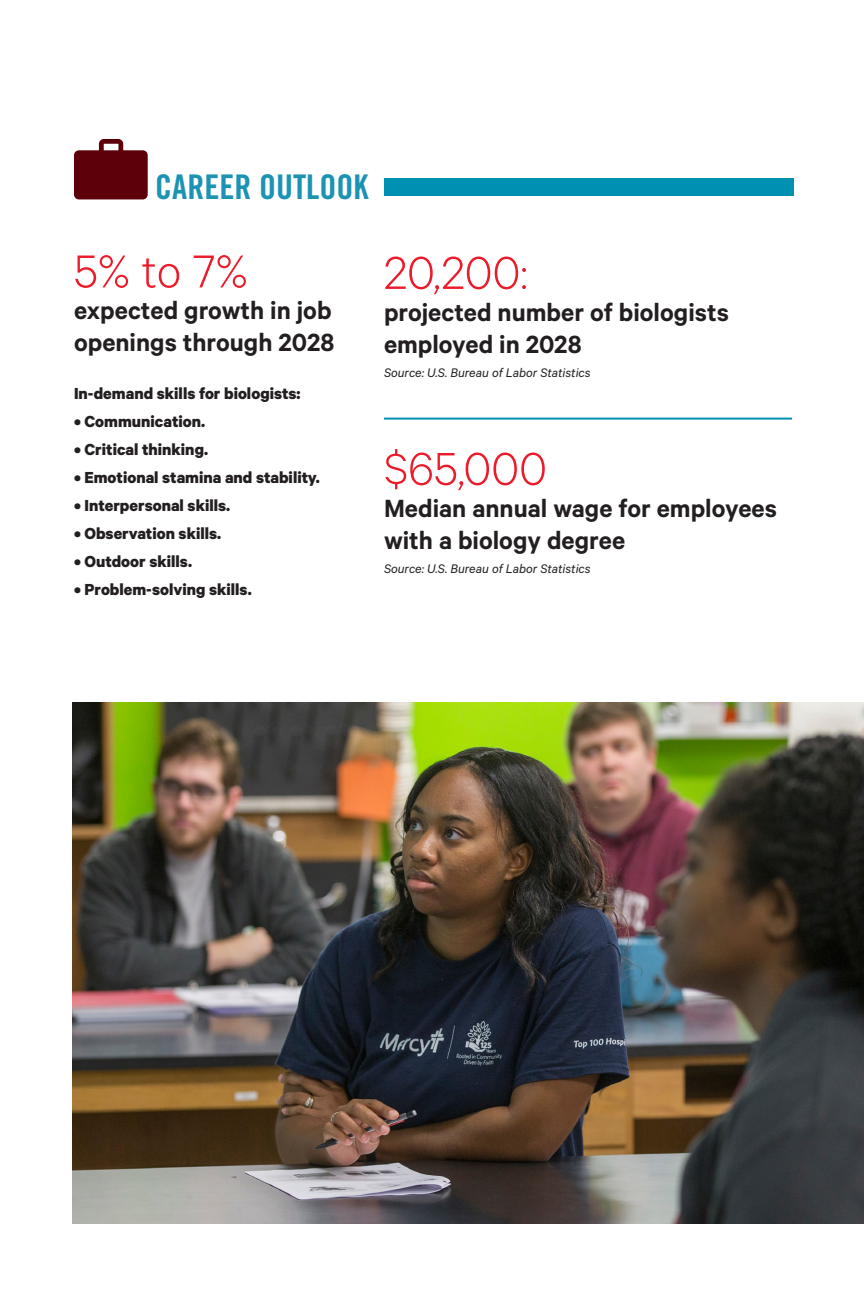
<style>
.page{position:relative;width:864px;height:1296px;background:#fff}
.page>*{position:absolute;margin:0;border:0;box-sizing:border-box;transform-origin:0 0}
.t1{font:300 52px "Calibre";color:#ec1b2b}
.t2{font:34px "Trade Gothic LT Pro Bd Cn 20";color:#1d93b3}
.t3{font:600 28px/32px "Calibre";color:#231f20}
.t4{font:700 18px "Calibre";color:#231f20}
.t5{font:italic 14px "Calibre";color:#231f20}
</style>
<div class="page">
<img style="left:72px;top:703px;width:792px;height:521px">
<svg style="left:74px;top:139px;width:74px;height:60px;background:#77282f"></svg>
<div style="left:384px;top:178px;width:410px;height:18px;background:#0091b2"></div>
<hr style="left:384px;top:418px;width:408px;height:2px;background:#0091b2">
<p class="t2" style="left:155px;top:167px;width:215px">CAREER OUTLOOK</p>
<p class="t1" style="left:74px;top:241px;width:175px">5% to 7%</p>
<p class="t3" style="left:74px;top:294px;width:262px">expected growth in job openings through 2028</p>
<p class="t4" style="left:74px;top:383px;width:228px">In-demand skills for biologists:</p>
<p class="t4" style="left:74px;top:411px;width:133px">• Communication.</p>
<p class="t4" style="left:74px;top:439px;width:136px">• Critical thinking.</p>
<p class="t4" style="left:74px;top:467px;width:247px">• Emotional stamina and stability.</p>
<p class="t4" style="left:74px;top:495px;width:158px">• Interpersonal skills.</p>
<p class="t4" style="left:74px;top:523px;width:149px">• Observation skills.</p>
<p class="t4" style="left:74px;top:551px;width:120px">• Outdoor skills.</p>
<p class="t4" style="left:74px;top:579px;width:179px">• Problem-solving skills.</p>
<p class="t1" style="left:384px;top:242px;width:145px">20,200:</p>
<p class="t3" style="left:384px;top:295px;width:346px">projected number of biologists employed in 2028</p>
<p class="t5" style="left:384px;top:364px;width:208px">Source: U.S. Bureau of Labor Statistics</p>
<p class="t1" style="left:384px;top:438px;width:165px">$65,000</p>
<p class="t3" style="left:384px;top:491px;width:394px">Median annual wage for employees with a biology degree</p>
<p class="t5" style="left:384px;top:560px;width:208px">Source: U.S. Bureau of Labor Statistics</p>
</div>
